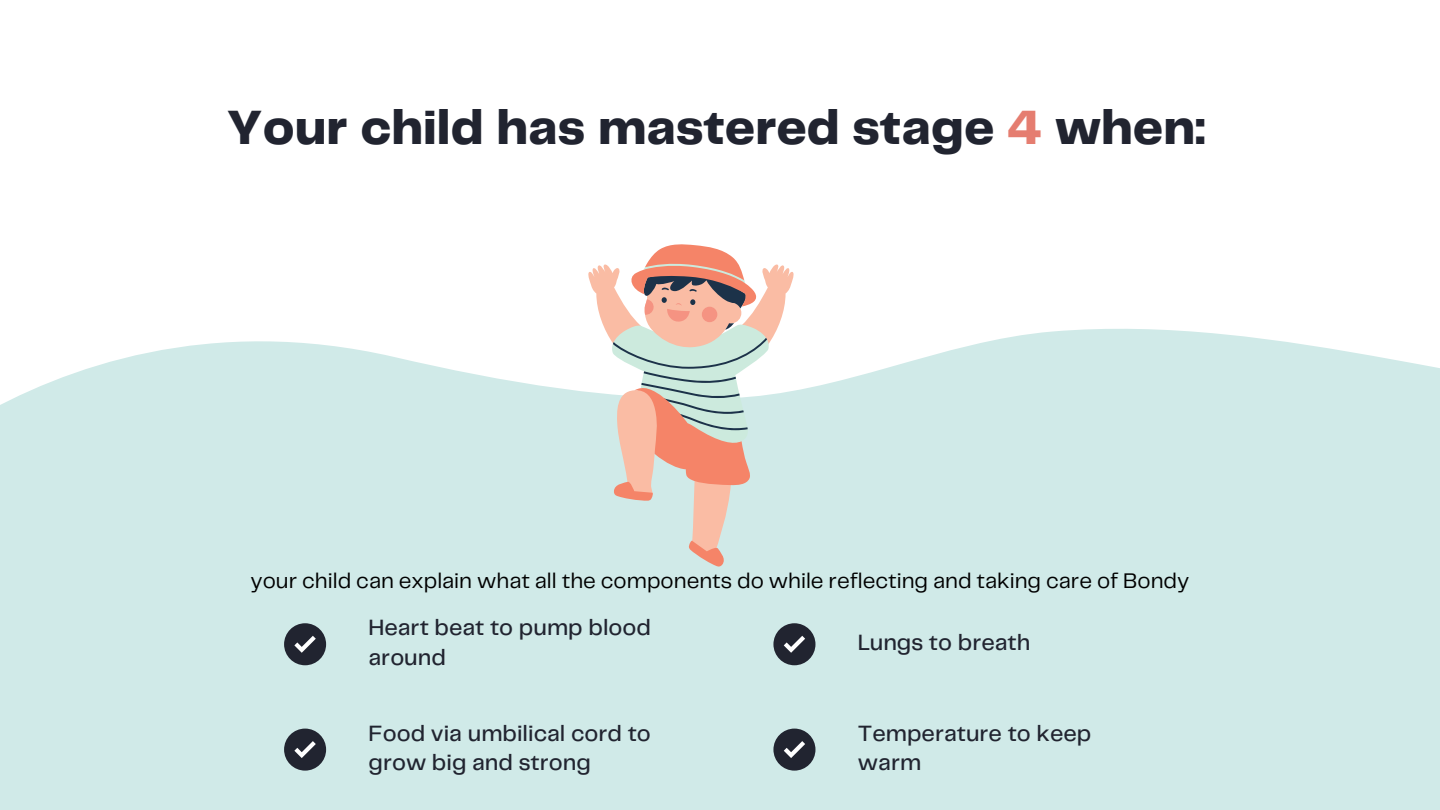
<style>
.page{position:relative;width:1440px;height:810px;background:#fff}
.page>*{position:absolute;margin:0;border:0;box-sizing:border-box;transform-origin:0 0}
.t1{font:800 50px "Telegraf";color:#212430}
.t2{font:500 23px/29.2px "Telegraf";color:#212430}
.t3{font:22px "Telegraf";color:#000}
.s1{color:#e57d70}
</style>
<div class="page">
<div style="left:0;top:329px;width:1440px;height:481px;background:#d0eae8"></div>
<div style="left:284px;top:623px;width:42px;height:42px;background:#212430;border-radius:50%"></div>
<svg style="left:294px;top:636px;width:22px;height:17px"></svg>
<div style="left:284px;top:729px;width:42px;height:42px;background:#212430;border-radius:50%"></div>
<svg style="left:294px;top:741px;width:22px;height:17px"></svg>
<div style="left:773px;top:623px;width:42px;height:42px;background:#212430;border-radius:50%"></div>
<svg style="left:784px;top:636px;width:21px;height:17px"></svg>
<div style="left:773px;top:729px;width:42px;height:42px;background:#212430;border-radius:50%"></div>
<svg style="left:784px;top:741px;width:21px;height:17px"></svg>
<svg style="left:588px;top:264px;width:206px;height:301px;fill:#d0eae8"></svg>
<svg style="left:688px;top:541px;width:39px;height:26px"></svg>
<svg style="left:612px;top:244px;width:157px;height:258px"></svg>
<h2 class="t1" style="left:227px;top:106px;width:980px">Your child has mastered stage <span class="s1">4</span> when:</h2>
<p class="t3" style="left:251px;top:571px;width:940px">your child can explain what all the components do while reflecting and taking care of Bondy</p>
<h1 class="t2" style="left:369px;top:614px;width:284px">Heart beat to pump blood around</h1>
<p class="t2" style="left:369px;top:720px;width:284px">Food via umbilical cord to grow big and strong</p>
<p class="t2" style="left:858px;top:629px;width:174px">Lungs to breath</p>
<p class="t2" style="left:858px;top:720px;width:235px">Temperature to keep warm</p>
</div>
